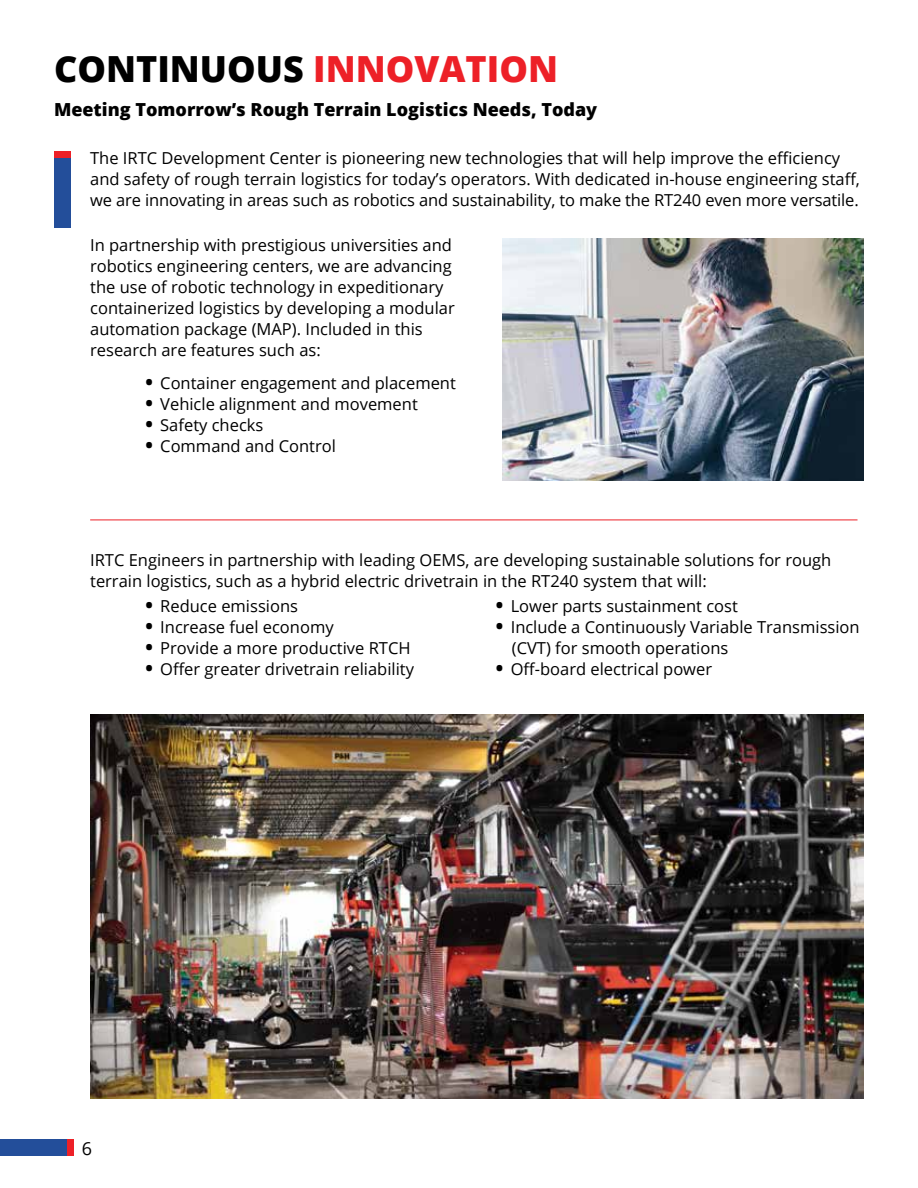
<style>
.page{position:relative;width:918px;height:1188px;background:#fff}
.page>*{position:absolute;margin:0;border:0;box-sizing:border-box;transform-origin:0 0}
.t1{font:800 36px "Open Sans";color:#000}
.t2{font:800 18px "Open Sans";color:#000}
.t3{font:18px "Open Sans";color:#000}
.t4{font:16.5px/21px "Open Sans";color:#000}
.s1{color:#ed2027}
.s2{font-size:27px}
</style>
<div class="page">
<div style="left:0;top:1140px;width:68px;height:16px;background:#234e9a"></div>
<div style="left:68px;top:1140px;width:6px;height:16px;background:#ed2027"></div>
<div style="left:54px;top:158px;width:16px;height:70px;background:#234e9a"></div>
<div style="left:54px;top:151px;width:16px;height:7px;background:#ed2027"></div>
<img style="left:503px;top:238px;width:361px;height:243px">
<img style="left:90px;top:715px;width:774px;height:383px">
<hr style="left:90px;top:520px;width:768px;height:1px;background:#ed2027">
<h1 class="t1" style="left:54px;top:41px;width:506px">CONTINUOUS <span class="s1">INNOVATION</span></h1>
<p class="t2" style="left:54px;top:96px;width:545px">Meeting Tomorrow’s Rough Terrain Logistics Needs, Today</p>
<p class="t4" style="left:90px;top:147px;width:771px">The IRTC Development Center is pioneering new technologies that will help improve the efficiency and safety of rough terrain logistics for today’s operators. With dedicated in-house engineering staff, we are innovating in areas such as robotics and sustainability, to make the RT240 even more versatile.</p>
<p class="t4" style="left:90px;top:234px;width:366px">In partnership with prestigious universities and robotics engineering centers, we are advancing the use of robotic technology in expeditionary containerized logistics by developing a modular automation package (MAP). Included in this research are features such as:</p>
<p class="t4" style="left:144px;top:372px;width:313px"><span class="s2">•</span> Container engagement and placement</p>
<p class="t4" style="left:144px;top:393px;width:275px"><span class="s2">•</span> Vehicle alignment and movement</p>
<p class="t4" style="left:144px;top:414px;width:121px"><span class="s2">•</span> Safety checks</p>
<p class="t4" style="left:144px;top:435px;width:193px"><span class="s2">•</span> Command and Control</p>
<p class="t4" style="left:90px;top:549px;width:743px">IRTC Engineers in partnership with leading OEMS, are developing sustainable solutions for rough terrain logistics, such as a hybrid electric drivetrain in the RT240 system that will:</p>
<p class="t4" style="left:144px;top:595px;width:155px"><span class="s2">•</span> Reduce emissions</p>
<p class="t4" style="left:144px;top:616px;width:191px"><span class="s2">•</span> Increase fuel economy</p>
<p class="t4" style="left:144px;top:637px;width:268px"><span class="s2">•</span> Provide a more productive RTCH</p>
<p class="t4" style="left:144px;top:658px;width:271px"><span class="s2">•</span> Offer greater drivetrain reliability</p>
<p class="t4" style="left:495px;top:595px;width:245px"><span class="s2">•</span> Lower parts sustainment cost</p>
<p class="t4" style="left:512px;top:616px;width:349px;text-indent:-17px"><span class="s2">•</span> Include a Continuously Variable Transmission (CVT) for smooth operations</p>
<p class="t4" style="left:495px;top:658px;width:219px"><span class="s2">•</span> Off-board electrical power</p>
<p class="t3" style="left:82px;top:1136px;width:12px">6</p>
</div>
